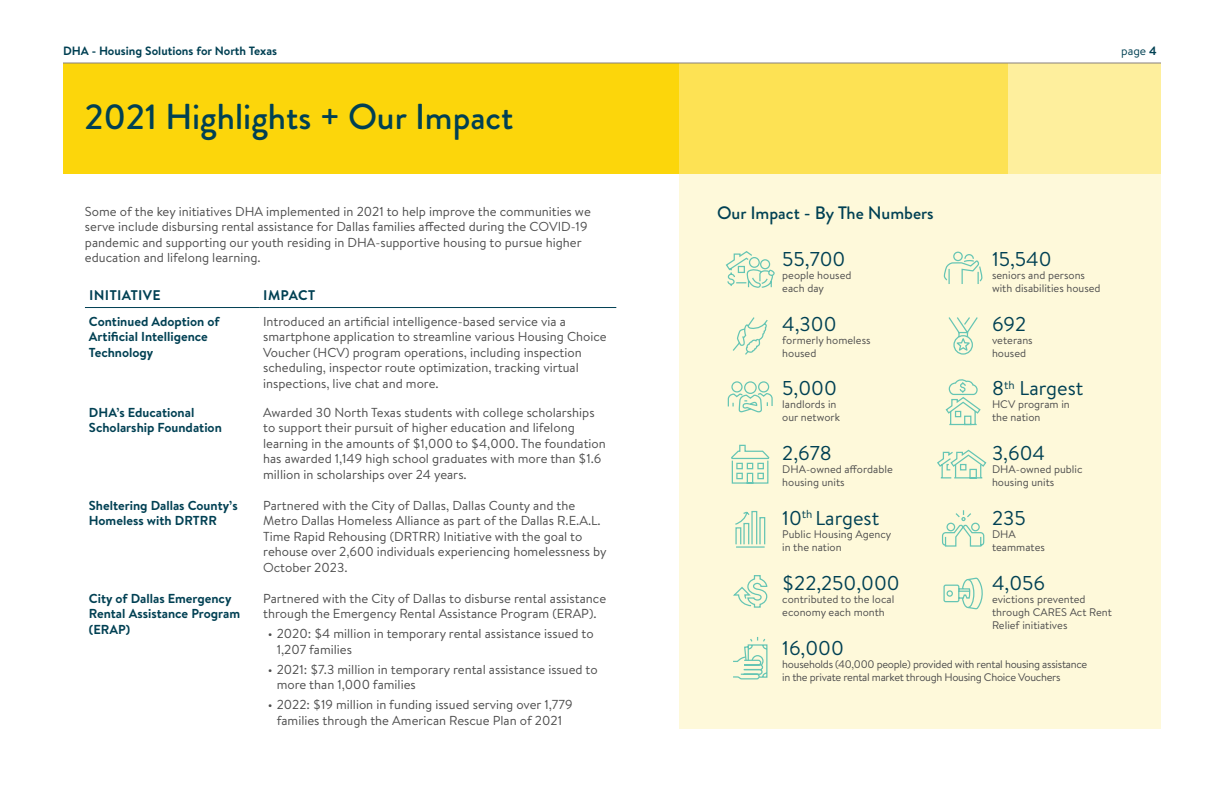
<style>
.page{position:relative;width:1224px;height:792px;background:#fff}
.page>*{position:absolute;margin:0;border:0;box-sizing:border-box;transform-origin:0 0}
.t1{font:500 36px "Brandon Grotesque";color:#004053}
.t2{font:20px "Brandon Text";color:#004053}
.t3{font:500 18px "Brandon Grotesque";color:#004053}
.t4{font:700 14px "Brandon Grotesque";letter-spacing:.025em;color:#004053}
.t5{font:13px/15.5px "Brandon Text";color:#4d4d4d}
.t6{font:700 13px/15.5px "Brandon Text";color:#004053}
.t7{font:700 12px "Brandon Text";color:#004053}
.t8{font:12px "Brandon Text";color:#004053}
.t9{font:11px/13px "Brandon Text";color:#4d4d4d}
.t10{font:11px/13px "Brandon Text";letter-spacing:-.025em;color:#4d4d4d}
.s1{font-weight:700}
</style>
<div class="page">
<div style="left:63px;top:63px;width:617px;height:111px;background:#fcd60b"></div>
<div style="left:680px;top:63px;width:328px;height:111px;background:#fde254"></div>
<div style="left:1008px;top:63px;width:153px;height:111px;background:#feef9d"></div>
<div style="left:680px;top:174px;width:481px;height:555px;background:#fef9da"></div>
<hr style="left:63px;top:63px;width:1098px;height:1px;background:#88817e">
<hr style="left:85px;top:307px;width:174px;height:1px;background:#004053">
<hr style="left:259px;top:307px;width:357px;height:1px;background:#004053">
<svg style="left:725px;top:251px;width:50px;height:37px"></svg>
<svg style="left:733px;top:575px;width:35px;height:33px"></svg>
<svg style="left:733px;top:636px;width:35px;height:44px"></svg>
<svg style="left:727px;top:381px;width:46px;height:32px"></svg>
<svg style="left:943px;top:577px;width:40px;height:33px"></svg>
<svg style="left:945px;top:379px;width:36px;height:47px"></svg>
<svg style="left:732px;top:317px;width:36px;height:38px"></svg>
<svg style="left:731px;top:444px;width:39px;height:40px"></svg>
<svg style="left:943px;top:251px;width:40px;height:33px"></svg>
<svg style="left:941px;top:510px;width:44px;height:37px"></svg>
<svg style="left:735px;top:510px;width:31px;height:38px"></svg>
<svg style="left:948px;top:317px;width:30px;height:38px"></svg>
<svg style="left:937px;top:449px;width:50px;height:30px"></svg>
<p class="t7" style="left:63px;top:43px;width:216px">DHA - Housing Solutions for North Texas</p>
<p class="t8" style="left:1121px;top:43px;width:37px">page <span class="s1">4</span></p>
<h1 class="t1" style="left:85px;top:92px;width:430px">2021 Highlights + Our Impact</h1>
<p class="t5" style="left:85px;top:203px;width:507px">Some of the key initiatives DHA implemented in 2021 to help improve the communities we serve include disbursing rental assistance for Dallas families affected during the COVID-19 pandemic and supporting our youth residing in DHA-supportive housing to pursue higher education and lifelong learning.</p>
<h3 class="t3" style="left:717px;top:201px;width:218px">Our Impact - By The Numbers</h3>
<p class="t4" style="left:89px;top:285px;width:73px">INITIATIVE</p>
<p class="t4" style="left:263px;top:285px;width:53px">IMPACT</p>
<p class="t6" style="left:89px;top:313px;width:132px">Continued Adoption of<br>Artificial Intelligence<br>Technology</p>
<p class="t5" style="left:263px;top:313px;width:345px">Introduced an artificial intelligence-based service via a smartphone application to streamline various Housing Choice Voucher (HCV) program operations, including inspection scheduling, inspector route optimization, tracking virtual inspections, live chat and more.</p>
<p class="t6" style="left:89px;top:404px;width:134px">DHA’s Educational<br>Scholarship Foundation</p>
<p class="t5" style="left:263px;top:404px;width:344px">Awarded 30 North Texas students with college scholarships to support their pursuit of higher education and lifelong learning in the amounts of $1,000 to $4,000. The foundation has awarded 1,149 high school graduates with more than $1.6 million in scholarships over 24 years.</p>
<p class="t6" style="left:89px;top:497px;width:150px">Sheltering Dallas County’s<br>Homeless with DRTRR</p>
<p class="t5" style="left:263px;top:497px;width:345px">Partnered with the City of Dallas, Dallas County and the Metro Dallas Homeless Alliance as part of the Dallas R.E.A.L.<br>Time Rapid Rehousing (DRTRR) Initiative with the goal to rehouse over 2,600 individuals experiencing homelessness by October 2023.</p>
<p class="t6" style="left:89px;top:590px;width:153px">City of Dallas Emergency<br>Rental Assistance Program (ERAP)</p>
<p class="t5" style="left:263px;top:590px;width:344px">Partnered with the City of Dallas to disburse rental assistance through the Emergency Rental Assistance Program (ERAP).</p>
<h2 class="t2" style="left:782px;top:246px;width:65px">55,700</h2>
<p class="t9" style="left:782px;top:269px;width:71px">people housed each day</p>
<h2 class="t2" style="left:992px;top:246px;width:61px">15,540</h2>
<p class="t9" style="left:992px;top:269px;width:110px">seniors and persons with disabilities housed</p>
<h2 class="t2" style="left:992px;top:310px;width:36px">692</h2>
<p class="t9" style="left:992px;top:333px;width:42px">veterans housed</p>
<h2 class="t2" style="left:782px;top:310px;width:56px">4,300</h2>
<p class="t9" style="left:782px;top:333px;width:90px">formerly homeless housed</p>
<h2 class="t2" style="left:992px;top:375px;width:93px">8<sup>th</sup> Largest</h2>
<p class="t9" style="left:992px;top:398px;width:79px">HCV program in the nation</p>
<h2 class="t2" style="left:782px;top:375px;width:56px">5,000</h2>
<p class="t9" style="left:782px;top:398px;width:59px">landlords in our network</p>
<h2 class="t2" style="left:782px;top:439px;width:51px">2,678</h2>
<p class="t9" style="left:782px;top:462px;width:112px">DHA-owned affordable housing units</p>
<h2 class="t2" style="left:992px;top:439px;width:54px">3,604</h2>
<p class="t9" style="left:992px;top:462px;width:92px">DHA-owned public housing units</p>
<h2 class="t2" style="left:782px;top:504px;width:98px">10<sup>th</sup> Largest</h2>
<p class="t9" style="left:782px;top:527px;width:111px">Public Housing Agency in the nation</p>
<h2 class="t2" style="left:992px;top:504px;width:35px">235</h2>
<p class="t9" style="left:992px;top:527px;width:54px">DHA teammates</p>
<h2 class="t2" style="left:782px;top:569px;width:119px">$22,250,000</h2>
<p class="t9" style="left:782px;top:592px;width:114px">contributed to the local economy each month</p>
<h2 class="t2" style="left:992px;top:569px;width:55px">4,056</h2>
<p class="t9" style="left:992px;top:592px;width:121px">evictions prevented through CARES Act Rent<br>Relief initiatives</p>
<p class="t5" style="left:277px;top:625px;width:318px;text-indent:-9px">• 2020: $4 million in temporary rental assistance issued to<br>1,207 families</p>
<p class="t5" style="left:277px;top:661px;width:323px;text-indent:-9px">• 2021: $7.3 million in temporary rental assistance issued to more than 1,000 families</p>
<p class="t5" style="left:268px;top:696px;width:306px;text-align:center">• 2022: $19 million in funding issued serving over 1,779 families through the American Rescue Plan of 2021</p>
<h2 class="t2" style="left:782px;top:634px;width:63px">16,000</h2>
<p class="t10" style="left:782px;top:657px;width:307px">households (40,000 people) provided with rental housing assistance in the private rental market through Housing Choice Vouchers</p>
</div>
